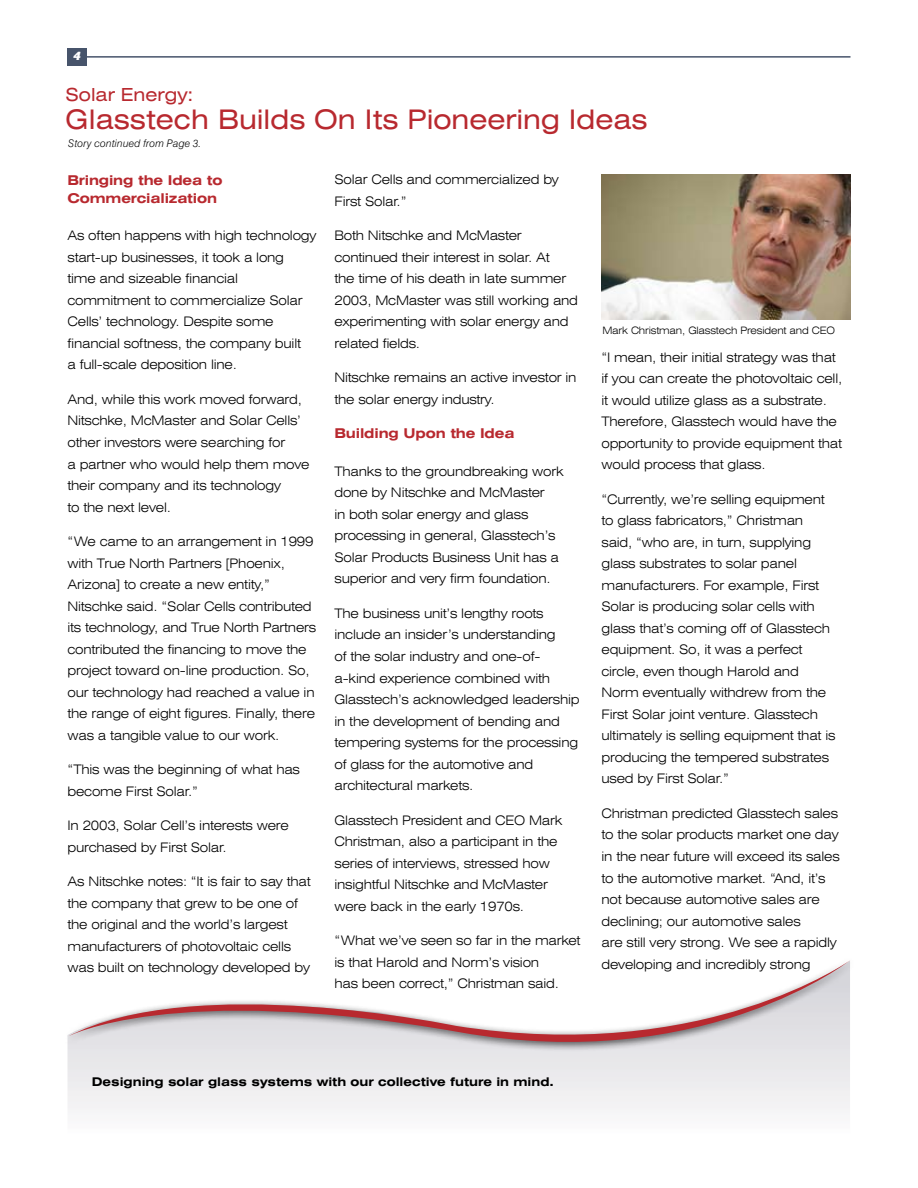
<style>
.page{position:relative;width:918px;height:1188px;background:#fff}
.page>*{position:absolute;margin:0;border:0;box-sizing:border-box;transform-origin:0 0}
.t1{font:expanded 27px "Swiss 721 BT";color:#b8292f}
.t2{font:expanded 18px "Swiss 721 BT";color:#b8292f}
.t3{font:700 expanded 13.5px/18px "Swiss 721 BT";letter-spacing:-.01em;color:#b8292f}
.t4{font:300 expanded 13.2px/21.5px "Swiss 721 BT";letter-spacing:-.015em;color:#000}
.t5{font:12.3px "Crillee Bold Italic Plain";color:#fff}
.t6{font:700 expanded 12px "Swiss 721 BT";color:#000}
.t7{font:italic 300 10.5px "Swiss 721 BT";letter-spacing:.02em;color:#000}
.t8{font:300 expanded 10.2px "Swiss 721 BT";letter-spacing:-.015em;color:#000}
</style>
<div class="page">
<img style="left:602px;top:174px;width:248px;height:145px">
<svg style="left:67px;top:960px;width:783px;height:115px"></svg>
<hr style="left:74px;top:56px;width:776px;height:2px;background:#47546b">
<div style="left:68px;top:49px;width:19px;height:17px;background:#47546b"></div>
<p class="t5" style="left:73px;top:49px;width:9px">4</p>
<h2 class="t2" style="left:66px;top:84px;width:129px">Solar Energy:</h2>
<h1 class="t1" style="left:66px;top:103px;width:583px">Glasstech Builds On Its Pioneering Ideas</h1>
<p class="t7" style="left:68px;top:137px;width:134px">Story continued from Page 3.</p>
<p class="t3" style="left:68px;top:171px;width:156px">Bringing the Idea to<br>Commercialization</p>
<p class="t4" style="left:68px;top:225px;width:250px">As often happens with high technology start-up businesses, it took a long<br>time and sizeable financial commitment to commercialize Solar Cells’ technology. Despite some financial softness, the company built<br>a full-scale deposition line.</p>
<p class="t4" style="left:68px;top:388px;width:244px">And, while this work moved forward,<br>Nitschke, McMaster and Solar Cells’ other investors were searching for<br>a partner who would help them move their company and its technology<br>to the next level.</p>
<p class="t4" style="left:68px;top:531px;width:250px">“We came to an arrangement in 1999 with True North Partners [Phoenix, Arizona] to create a new entity,” Nitschke said. “Solar Cells contributed its technology, and True North Partners contributed the financing to move the project toward on-line production. So, our technology had reached a value in the range of eight figures. Finally, there was a tangible value to our work.</p>
<p class="t4" style="left:68px;top:759px;width:234px">“This was the beginning of what has become First Solar.”</p>
<p class="t4" style="left:68px;top:815px;width:223px">In 2003, Solar Cell’s interests were purchased by First Solar.</p>
<p class="t4" style="left:68px;top:871px;width:245px">As Nitschke notes: “It is fair to say that the company that grew to be one of the original and the world’s largest manufacturers of photovoltaic cells was built on technology developed by</p>
<p class="t4" style="left:334px;top:169px;width:226px">Solar Cells and commercialized by<br>First Solar.”</p>
<p class="t4" style="left:334px;top:225px;width:245px">Both Nitschke and McMaster continued their interest in solar. At<br>the time of his death in late summer<br>2003, McMaster was still working and experimenting with solar energy and related fields.</p>
<p class="t4" style="left:334px;top:367px;width:244px">Nitschke remains an active investor in the solar energy industry.</p>
<p class="t3" style="left:334px;top:424px;width:181px">Building Upon the Idea</p>
<p class="t4" style="left:334px;top:460px;width:231px">Thanks to the groundbreaking work done by Nitschke and McMaster<br>in both solar energy and glass processing in general, Glasstech’s Solar Products Business Unit has a superior and very firm foundation.</p>
<p class="t4" style="left:334px;top:603px;width:247px">The business unit’s lengthy roots include an insider’s understanding<br>of the solar industry and one-of&shy;a-kind experience combined with Glasstech’s acknowledged leadership in the development of bending and tempering systems for the processing of glass for the automotive and architectural markets.</p>
<p class="t4" style="left:334px;top:809px;width:229px">Glasstech President and CEO Mark Christman, also a participant in the series of interviews, stressed how insightful Nitschke and McMaster were back in the early 1970s.</p>
<p class="t4" style="left:334px;top:930px;width:248px">“What we’ve seen so far in the market is that Harold and Norm’s vision<br>has been correct,” Christman said.</p>
<p class="t8" style="left:602px;top:324px;width:234px">Mark Christman, Glasstech President and CEO</p>
<p class="t4" style="left:602px;top:346px;width:242px">“I mean, their initial strategy was that if you can create the photovoltaic cell, it would utilize glass as a substrate.<br>Therefore, Glasstech would have the opportunity to provide equipment that would process that glass.</p>
<p class="t4" style="left:602px;top:488px;width:235px">“Currently, we’re selling equipment to glass fabricators,” Christman said, “who are, in turn, supplying glass substrates to solar panel manufacturers. For example, First Solar is producing solar cells with glass that’s coming off of Glasstech equipment. So, it was a perfect circle, even though Harold and Norm eventually withdrew from the First Solar joint venture. Glasstech ultimately is selling equipment that is producing the tempered substrates used by First Solar.”</p>
<p class="t4" style="left:602px;top:803px;width:240px">Christman predicted Glasstech sales to the solar products market one day in the near future will exceed its sales to the automotive market. “And, it’s not because automotive sales are declining; our automotive sales<br>are still very strong. We see a rapidly developing and incredibly strong</p>
<p class="t6" style="left:92px;top:1075px;width:464px">Designing solar glass systems with our collective future in mind.</p>
</div>
